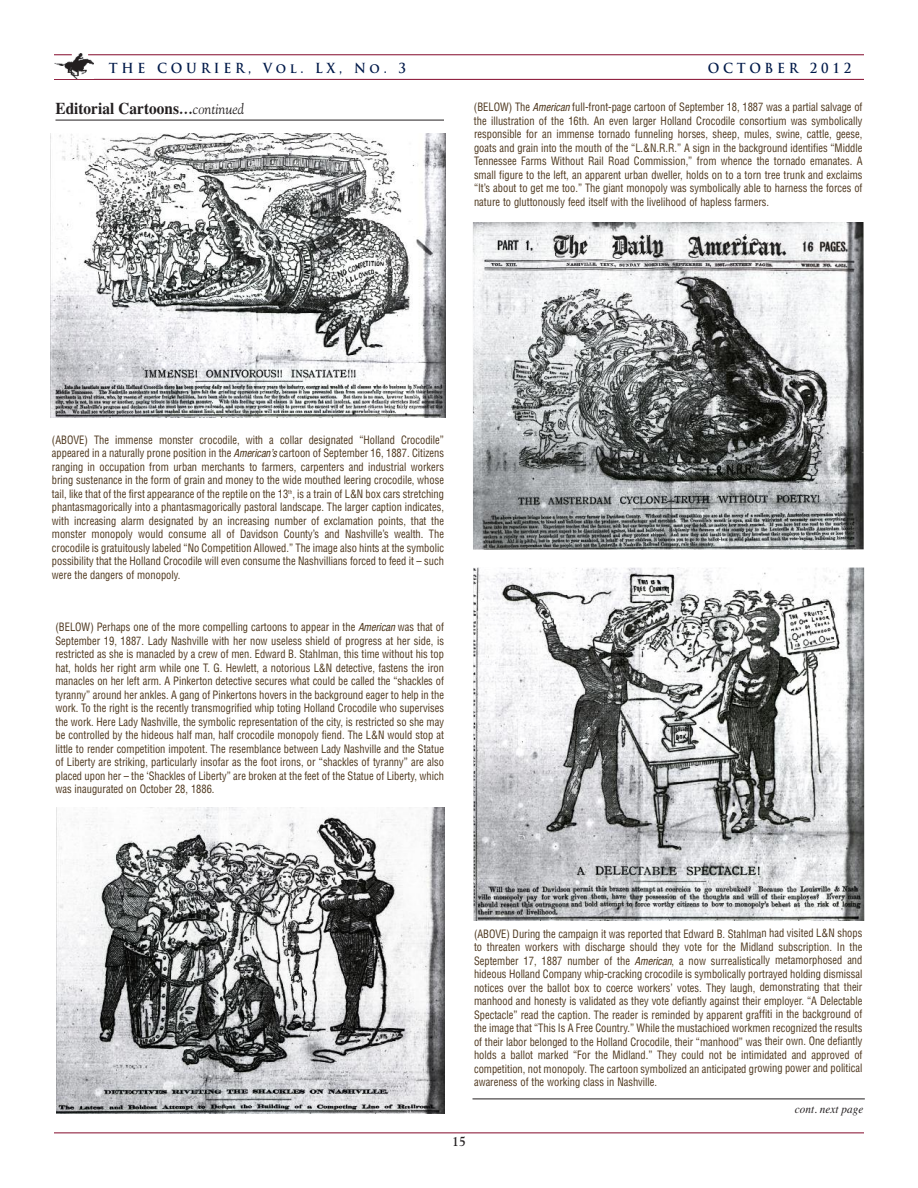
<style>
.page{position:relative;width:918px;height:1188px;background:#fff}
.page>*{position:absolute;margin:0;border:0;box-sizing:border-box;transform-origin:0 0}
.t1{font:700 16.5px "Times";color:#231f20;scale:.93 1}
.t2{font:700 13.5px "Trajan Pro";letter-spacing:.3em;color:#001949;scale:.93 1}
.t3{font:700 13.5px "Goudy";color:#231f20;scale:.93 1}
.t4{font:italic 12px "Times";color:#231f20;scale:.93 1}
.t5{font:condensed 11.25px/13.5px "Helvetica";color:#4c351b;text-align:justify;scale:.93 1}
.s1{font-family:"Goudy";font-style:italic;font-size:15px}
.s2{font-family:"Goudy";font-weight:400;font-style:italic;font-size:15px}
.s3{font-family:"Helvetica Neue";font-style:italic}
</style>
<div class="page">
<hr style="left:472px;top:1099px;width:393px;height:1px;background:#231f20">
<img style="left:56px;top:807px;width:389px;height:306px">
<hr style="left:54px;top:79px;width:810px;height:1px;background:#840a2b">
<img style="left:55px;top:54px;width:39px;height:25px">
<hr style="left:88px;top:54px;width:776px;height:1px;background:#840a2b">
<svg style="left:54px;top:54px;width:18px;height:1px"></svg>
<hr style="left:54px;top:1132px;width:810px;height:1px;background:#840a2b">
<img style="left:50px;top:133px;width:396px;height:285px">
<img style="left:473px;top:222px;width:391px;height:328px">
<img style="left:473px;top:568px;width:391px;height:352px">
<hr style="left:56px;top:120px;width:388px;height:1px;background:#231f20">
<p class="t2" style="left:109px;top:63px;width:321px">THE COURIER, Vol. LX, No. 3</p>
<p class="t2" style="left:708px;top:63px;width:156px">OCTOBER 2012</p>
<h1 class="t1" style="left:56px;top:99px;width:204px">Editorial Cartoons<span class="s1">...</span><span class="s2">continued</span></h1>
<p class="t5" style="left:474px;top:101px;width:419px">(BELOW) The <span class="s3">American</span> full-front-page cartoon of September 18, 1887 was a partial salvage of the illustration of the 16th. An even larger Holland Crocodile consortium was symbolically responsible for an immense tornado funneling horses, sheep, mules, swine, cattle, geese, goats and grain into the mouth of the “L.&amp;N.R.R.” A sign in the background identifies “Middle Tennessee Farms Without Rail Road Commission,” from whence the tornado emanates. A small figure to the left, an apparent urban dweller, holds on to a torn tree trunk and exclaims “It’s about to get me too.” The giant monopoly was symbolically able to harness the forces of nature to gluttonously feed itself with the livelihood of hapless farmers.</p>
<p class="t5" style="left:52px;top:434px;width:423px">(ABOVE) The immense monster crocodile, with a collar designated “Holland Crocodile” appeared in a naturally prone position in the <span class="s3">American’s</span> cartoon of September 16, 1887. Citizens ranging in occupation from urban merchants to farmers, carpenters and industrial workers bring sustenance in the form of grain and money to the wide mouthed leering crocodile, whose tail, like that of the first appearance of the reptile on the 13<sup>th</sup>, is a train of L&amp;N box cars stretching phantasmagorically into a phantasmagorically pastoral landscape. The larger caption indicates, with increasing alarm designated by an increasing number of exclamation points, that the monster monopoly would consume all of Davidson County’s and Nashville’s wealth. The crocodile is gratuitously labeled “No Competition Allowed.” The image also hints at the symbolic possibility that the Holland Crocodile will even consume the Nashvillians forced to feed it – such were the dangers of monopoly.</p>
<p class="t5" style="left:56px;top:621px;width:419px">(BELOW) Perhaps one of the more compelling cartoons to appear in the <span class="s3">American</span> was that of September 19, 1887. Lady Nashville with her now useless shield of progress at her side, is restricted as she is manacled by a crew of men. Edward B. Stahlman, this time without his top hat, holds her right arm while one T. G. Hewlett, a notorious L&amp;N detective, fastens the iron manacles on her left arm. A Pinkerton detective secures what could be called the “shackles of tyranny” around her ankles. A gang of Pinkertons hovers in the background eager to help in the work. To the right is the recently transmogrified whip toting Holland Crocodile who supervises the work. Here Lady Nashville, the symbolic representation of the city, is restricted so she may be controlled by the hideous half man, half crocodile monopoly fiend. The L&amp;N would stop at little to render competition impotent. The resemblance between Lady Nashville and the Statue of Liberty are striking, particularly insofar as the foot irons, or “shackles of tyranny” are also placed upon her – the ‘Shackles of Liberty” are broken at the feet of the Statue of Liberty, which was inaugurated on October 28, 1886.</p>
<p class="t3" style="left:452px;top:1134px;width:17px">15</p>
<p class="t5" style="left:474px;top:928px;width:419px">(ABOVE) During the campaign it was reported that Edward B. Stahlman had visited L&amp;N shops to threaten workers with discharge should they vote for the Midland subscription. In the September 17, 1887 number of the <span class="s3">American</span>, a now surrealistically metamorphosed and hideous Holland Company whip-cracking crocodile is symbolically portrayed holding dismissal notices over the ballot box to coerce workers’ votes. They laugh, demonstrating that their manhood and honesty is validated as they vote defiantly against their employer. “A Delectable Spectacle” read the caption. The reader is reminded by apparent graffiti in the background of the image that “This Is A Free Country.” While the mustachioed workmen recognized the results of their labor belonged to the Holland Crocodile, their “manhood” was their own. One defiantly holds a ballot marked “For the Midland.” They could not be intimidated and approved of competition, not monopoly. The cartoon symbolized an anticipated growing power and political awareness of the working class in Nashville.</p>
<p class="t4" style="left:795px;top:1102px;width:75px">cont. next page</p>
</div>
